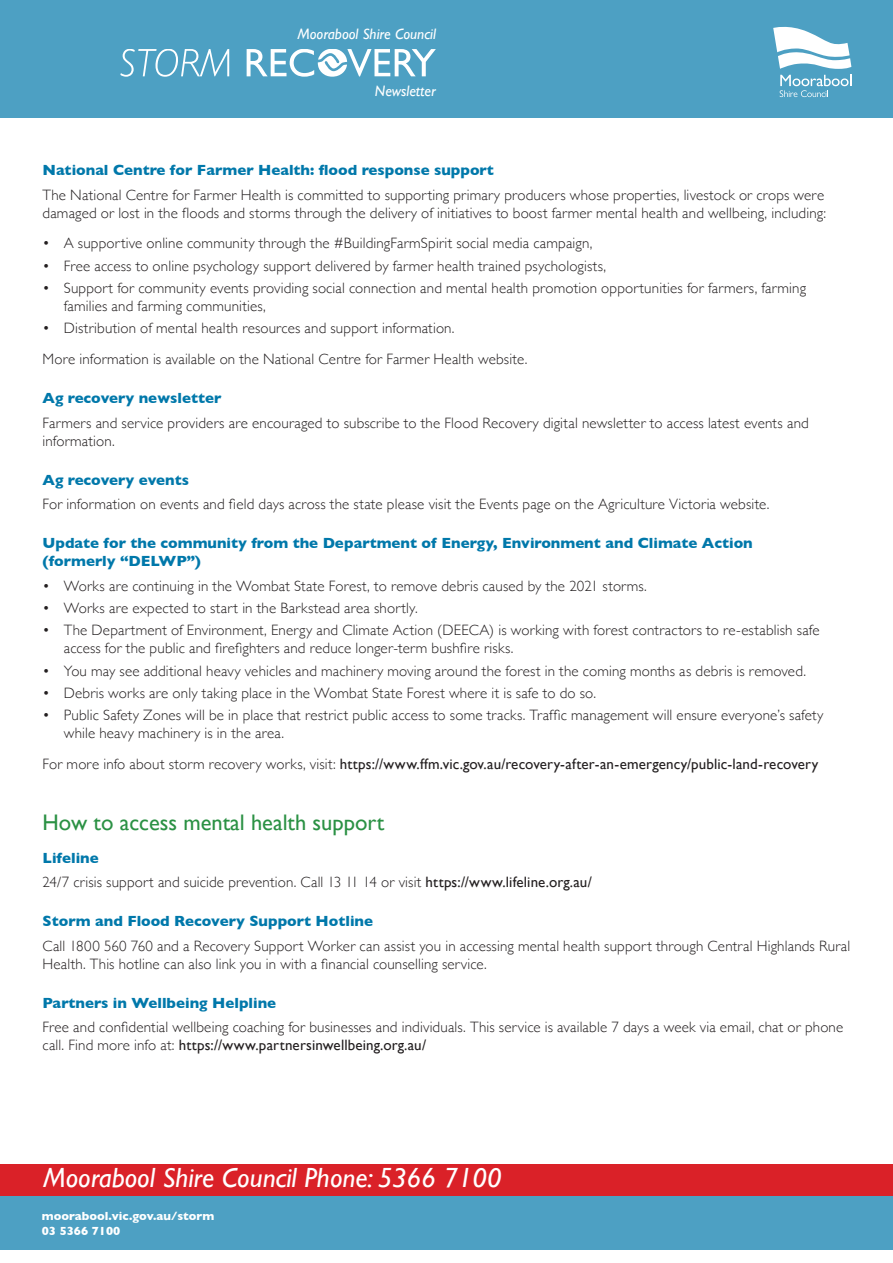
<style>
.page{position:relative;width:893px;height:1263px;background:#fff}
.page>*{position:absolute;margin:0;border:0;box-sizing:border-box;transform-origin:0 0}
.t1{font:italic 27.75px "Gill Sans";color:#fff}
.Heading_1green{font:22.5px "Gill Sans";color:#2b9144}
.t2{font:italic 15.15px "Gill Sans";color:#fff}
.t3{font:300 15px/18px "Gill Sans";letter-spacing:.01em;color:#231f20}
.Heading_2{font:700 15px/18px "Gill Sans";color:#0078aa}
.t4{font:15px "Gill Sans";letter-spacing:.01em;color:#231f20}
.t5{font:700 12px/14.4px "Gill Sans";color:#fff}
.s1{font-weight:300}
.s2{font-weight:400}
</style>
<div class="page">
<div style="left:0;top:1164px;width:893px;height:32px;background:#da2128"></div>
<div style="left:0;top:0;width:893px;height:118px;background:#4da0c3"></div>
<svg style="left:120px;top:49px;width:316px;height:28px"></svg>
<svg style="left:773px;top:27px;width:78px;height:42px"></svg>
<svg style="left:780px;top:75px;width:71px;height:22px"></svg>
<div style="left:0;top:1196px;width:893px;height:53px;background:#4da0c3"></div>
<p class="t2" style="left:298px;top:26px;width:140px">Moorabool Shire Council</p>
<p class="t2" style="left:375px;top:82px;width:62px">Newsletter</p>
<p class="Heading_2" style="left:43px;top:161px;width:453px">National Centre for Farmer Health: flood response support</p>
<p class="t3" style="left:43px;top:185px;width:785px">The National Centre for Farmer Health is committed to supporting primary producers whose properties, livestock or crops were damaged or lost in the floods and storms through the delivery of initiatives to boost farmer mental health and wellbeing, including:</p>
<p class="t3" style="left:43px;top:234px;width:551px">• A supportive online community through the #BuildingFarmSpirit social media campaign,</p>
<p class="t3" style="left:43px;top:256px;width:565px">• Free access to online psychology support delivered by farmer health trained psychologists,</p>
<p class="t3" style="left:64px;top:278px;width:744px;text-indent:-21px">• Support for community events providing social connection and mental health promotion opportunities for farmers, farming families and farming communities,</p>
<p class="t3" style="left:43px;top:318px;width:414px">• Distribution of mental health resources and support information.</p>
<p class="t3" style="left:43px;top:349px;width:486px">More information is available on the National Centre for Farmer Health website.</p>
<p class="Heading_2" style="left:43px;top:389px;width:180px">Ag recovery newsletter</p>
<p class="t3" style="left:43px;top:413px;width:768px">Farmers and service providers are encouraged to subscribe to the Flood Recovery digital newsletter to access latest events and information.</p>
<p class="Heading_2" style="left:43px;top:470px;width:148px">Ag recovery events</p>
<p class="t3" style="left:43px;top:494px;width:728px">For information on events and field days across the state please visit the Events page on the Agriculture Victoria website.</p>
<p class="Heading_2" style="left:43px;top:534px;width:712px">Update for the community from the Department of Energy, Environment and Climate Action (formerly “DELWP”)</p>
<p class="t3" style="left:43px;top:576px;width:606px">• Works are continuing in the Wombat State Forest, to remove debris caused by the 2021 storms.</p>
<p class="t3" style="left:43px;top:598px;width:377px">• Works are expected to start in the Barkstead area shortly.</p>
<p class="t3" style="left:64px;top:621px;width:757px;text-indent:-21px">• The Department of Environment, Energy and Climate Action (DEECA) is working with forest contractors to re-establish safe access for the public and firefighters and reduce longer-term bushfire risks.</p>
<p class="t3" style="left:43px;top:661px;width:765px">• You may see additional heavy vehicles and machinery moving around the forest in the coming months as debris is removed.</p>
<p class="t3" style="left:43px;top:683px;width:555px">• Debris works are only taking place in the Wombat State Forest where it is safe to do so.</p>
<p class="t3" style="left:64px;top:705px;width:761px;text-indent:-21px">• Public Safety Zones will be in place that restrict public access to some tracks. Traffic management will ensure everyone’s safety while heavy machinery is in the area.</p>
<p class="t4" style="left:43px;top:755px;width:777px"><span class="s1">For more info about storm recovery works, visit:</span> https://www.ffm.vic.gov.au/recovery-after-an-emergency/public-land-recovery</p>
<p class="Heading_1green" style="left:43px;top:809px;width:343px">How to access mental health support</p>
<p class="Heading_2" style="left:43px;top:848px;width:58px">Lifeline</p>
<p class="t3" style="left:43px;top:872px;width:551px">24/7 crisis support and suicide prevention. Call 13 11 14 or visit <span class="s2">https://www.lifeline.org.au/</span></p>
<p class="Heading_2" style="left:43px;top:912px;width:332px">Storm and Flood Recovery Support Hotline</p>
<p class="t3" style="left:43px;top:936px;width:809px">Call 1800 560 760 and a Recovery Support Worker can assist you in accessing mental health support through Central Highlands Rural<br>Health. This hotline can also link you in with a financial counselling service.</p>
<p class="Heading_2" style="left:43px;top:994px;width:235px">Partners in Wellbeing Helpline</p>
<p class="t3" style="left:43px;top:1018px;width:802px">Free and confidential wellbeing coaching for businesses and individuals. This service is available 7 days a week via email, chat or phone call. Find more info at: <span class="s2">https://www.partnersinwellbeing.org.au/</span></p>
<h1 class="t1" style="left:43px;top:1162px;width:460px">Moorabool Shire Council Phone: 5366 7100</h1>
<p class="t5" style="left:42px;top:1209px;width:174px">moorabool.vic.gov.au/storm<br>03 5366 7100</p>
</div>
